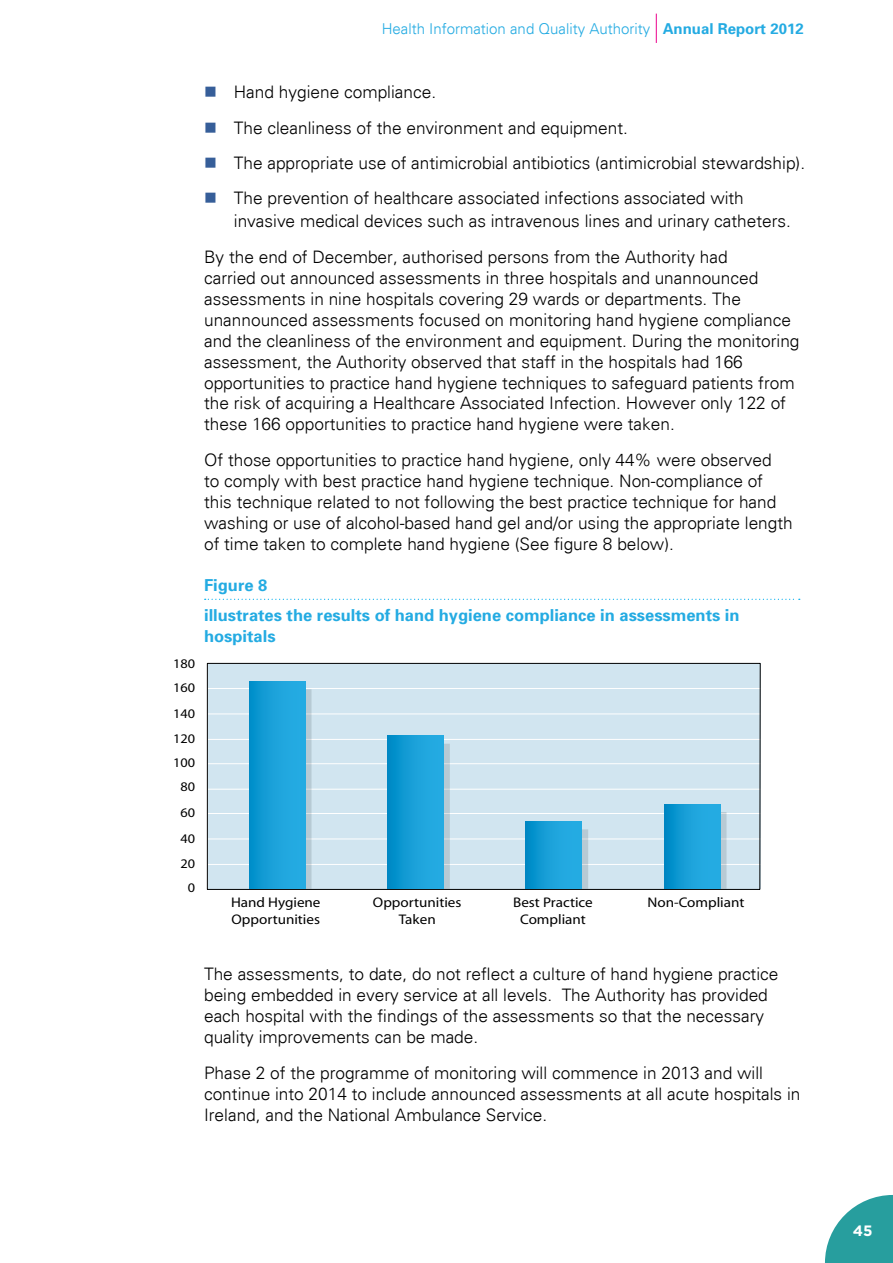
<style>
.page{position:relative;width:893px;height:1263px;background:#fff}
.page>*{position:absolute;margin:0;border:0;box-sizing:border-box;transform-origin:0 0}
.BODY{font:300 17.25px/21px "Univers";color:#000}
.Bullet{font:300 17.25px/22.5px "Univers";color:#000}
._1_1_subs_2{font:300 17.25px/21px "Univers";color:#000}
.Figure_name_main{font:700 16.5px/21px "Univers";color:#24abe2}
.Fig_no_line{font:700 16.5px "Univers";color:#24abe2}
.t1{font:300 15px "Univers";color:#24abe2}
.t2{font:700 15px "Gotham";color:#fff}
.t3{font:13.95px/16.8px "Myriad";color:#000;text-align:center;scale:1.08 1}
.t4{font:13.2px/24.5px "Myriad";color:#000;text-align:center;scale:1.08 1}
.s1{font-weight:700}
.s2{color:#365e99}
</style>
<div class="page">
<svg style="left:825px;top:1195px;width:68px;height:68px"></svg>
<svg style="left:656px;top:14px;width:1px;height:29px"></svg>
<svg style="left:205px;top:599px;width:595px;height:1px"></svg>
<div style="left:208px;top:663px;width:552px;height:226px;background:#d1e5f0"></div>
<hr style="left:207px;top:864px;width:553px;height:1px;background:#fff">
<hr style="left:207px;top:839px;width:553px;height:1px;background:#fff">
<hr style="left:207px;top:813px;width:553px;height:1px;background:#fff">
<hr style="left:207px;top:789px;width:553px;height:1px;background:#fff">
<hr style="left:207px;top:763px;width:553px;height:1px;background:#fff">
<hr style="left:207px;top:739px;width:553px;height:1px;background:#fff">
<hr style="left:207px;top:714px;width:553px;height:1px;background:#fff">
<hr style="left:207px;top:688px;width:553px;height:1px;background:#fff">
<svg style="left:305px;top:689px;width:421px;height:199px"></svg>
<div style="left:207px;top:663px;width:554px;height:227px;border:1px solid #000"></div>
<div style="left:249px;top:681px;width:56px;height:208px;background:linear-gradient(to right,#0792cd,#2bafe6)"></div>
<div style="left:387px;top:736px;width:56px;height:153px;background:linear-gradient(to right,#018dc8,#2bafe6)"></div>
<div style="left:526px;top:822px;width:56px;height:67px;background:linear-gradient(to right,#0490ca,#2cb1e7)"></div>
<div style="left:664px;top:804px;width:56px;height:85px;background:linear-gradient(to right,#028dc9,#2cb1e8)"></div>
<p class="t1" style="left:382px;top:20px;width:423px">Health Information and Quality Authority <span class="s1">Annual Report 2012</span></p>
<p class="t4" style="left:173px;top:652px;width:22px;line-height:23.9px;text-align:left">180<br>160</p>
<p class="t4" style="left:173px;top:702px;width:22px">140<br>120<br>100<br>80</p>
<p class="t4" style="left:181px;top:801px;width:15px;line-height:24.9px">60<br>40<br>20<br>0</p>
<p class="Bullet" style="left:204px;top:81px;width:234px"><span class="s2">■</span> Hand hygiene compliance.</p>
<p class="Bullet" style="left:204px;top:116px;width:425px"><span class="s2">■</span> The cleanliness of the environment and equipment.</p>
<p class="Bullet" style="left:204px;top:152px;width:603px"><span class="s2">■</span> The appropriate use of antimicrobial antibiotics (antimicrobial stewardship).</p>
<p class="Bullet" style="left:234px;top:187px;width:558px;text-indent:-30px"><span class="s2">■</span> The prevention of healthcare associated infections associated with invasive medical devices such as intravenous lines and urinary catheters.</p>
<p class="BODY" style="left:204px;top:246px;width:597px">By the end of December, authorised persons from the Authority had<br>carried out announced assessments in three hospitals and unannounced assessments in nine hospitals covering 29 wards or departments. The unannounced assessments focused on monitoring hand hygiene compliance and the cleanliness of the environment and equipment. During the monitoring assessment, the Authority observed that staff in the hospitals had 166 opportunities to practice hand hygiene techniques to safeguard patients from the risk of acquiring a Healthcare Associated Infection. However only 122 of these 166 opportunities to practice hand hygiene were taken.</p>
<p class="BODY" style="left:204px;top:450px;width:590px">Of those opportunities to practice hand hygiene, only 44% were observed<br>to comply with best practice hand hygiene technique. Non-compliance of this technique related to not following the best practice technique for hand washing or use of alcohol-based hand gel and/or using the appropriate length of time taken to complete hand hygiene (See figure 8 below).</p>
<p class="Fig_no_line" style="left:204px;top:575px;width:65px">Figure 8</p>
<p class="Figure_name_main" style="left:204px;top:604px;width:537px">illustrates the results of hand hygiene compliance in assessments in hospitals</p>
<p class="t3" style="left:231px;top:895px;width:84px;text-align:left">Hand Hygiene<br>Opportunities</p>
<p class="t3" style="left:373px;top:895px;width:83px">Opportunities<br>Taken</p>
<p class="t3" style="left:513px;top:895px;width:75px">Best Practice<br>Compliant</p>
<p class="t3" style="left:647px;top:895px;width:91px">Non-Compliant</p>
<p class="BODY" style="left:204px;top:964px;width:576px">The assessments, to date, do not reflect a culture of hand hygiene practice being embedded in every service at all levels. The Authority has provided each hospital with the findings of the assessments so that the necessary quality improvements can be made.</p>
<p class="_1_1_subs_2" style="left:204px;top:1062px;width:598px">Phase 2 of the programme of monitoring will commence in 2013 and will continue into 2014 to include announced assessments at all acute hospitals in<br>Ireland, and the National Ambulance Service.</p>
<p class="t2" style="left:853px;top:1221px;width:21px">45</p>
</div>
